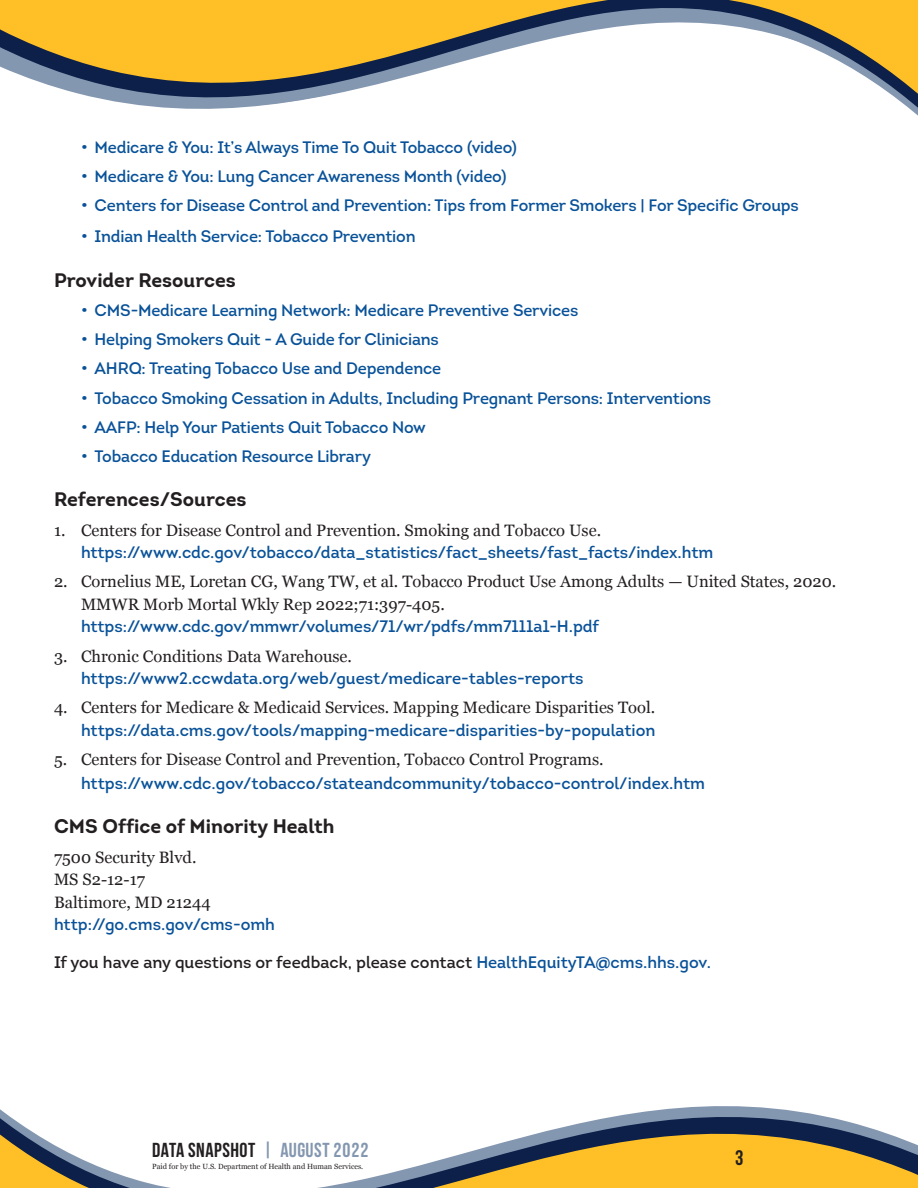
<style>
.page{position:relative;width:918px;height:1188px;background:#fff}
.page>*{position:absolute;margin:0;border:0;box-sizing:border-box;transform-origin:0 0}
.t1{font:21px "Bebas Neue";color:#231f20}
.t2{font:20.25px "Bebas Neue";letter-spacing:.02em;color:#231f20}
.t3{font:700 19.5px "Intro";color:#231f20}
.BODY{font:16.5px/22.5px "Intro";letter-spacing:-.01em;color:#095299}
.BODY-2{font:16.5px/22.5px "Georgia";color:#231f20}
.NUMBER_LIST{font:16.5px "Intro";color:#231f20}
.t4{font:7.5px "Georgia";color:#231f20}
.s1{font-family:"Georgia";color:#231f20}
.s2{font-family:"Intro";color:#095299}
.s3{color:#095299}
.s4{color:#06539a}
.s5{color:#8497b0}
</style>
<div class="page">
<svg style="left:0;top:1106px;width:918px;height:82px"></svg>
<svg style="left:0;top:0;width:918px;height:116px"></svg>
<p class="BODY" style="left:81px;top:136px;width:437px">• Medicare &amp; You: It’s Always Time To Quit Tobacco (video)</p>
<p class="BODY" style="left:81px;top:165px;width:427px">• Medicare &amp; You: Lung Cancer Awareness Month (video)</p>
<p class="BODY" style="left:81px;top:194px;width:719px">• Centers for Disease Control and Prevention: Tips from Former Smokers | For Specific Groups</p>
<p class="BODY" style="left:81px;top:225px;width:336px">• Indian Health Service: Tobacco Prevention</p>
<h2 class="t3" style="left:54px;top:267px;width:183px">Provider Resources</h2>
<p class="BODY" style="left:81px;top:299px;width:499px">• CMS-Medicare Learning Network: Medicare Preventive Services</p>
<p class="BODY" style="left:81px;top:328px;width:359px">• Helping Smokers Quit - A Guide for Clinicians</p>
<p class="BODY" style="left:81px;top:357px;width:362px">• AHRQ: Treating Tobacco Use and Dependence</p>
<p class="BODY" style="left:81px;top:387px;width:632px">• Tobacco Smoking Cessation in Adults, Including Pregnant Persons: Interventions</p>
<p class="BODY" style="left:81px;top:416px;width:346px">• AAFP: Help Your Patients Quit Tobacco Now</p>
<p class="BODY" style="left:81px;top:445px;width:292px">• Tobacco Education Resource Library</p>
<h2 class="t3" style="left:54px;top:487px;width:194px">References/Sources</h2>
<p class="BODY" style="left:81px;top:519px;width:634px;text-indent:-27px"><span class="s1">1. Centers for Disease Control and Prevention. Smoking and Tobacco Use. </span>https://www.cdc.gov/tobacco/data_statistics/fact_sheets/fast_facts/index.htm</p>
<p class="BODY-2" style="left:81px;top:570px;width:757px;text-indent:-27px">2. Cornelius ME, Loretan CG, Wang TW, et al. Tobacco Product Use Among Adults — United States, 2020.<br>MMWR Morb Mortal Wkly Rep 2022;71:397-405. <span class="s2">https://www.cdc.gov/mmwr/volumes/71/wr/pdfs/mm7111a1-H.pdf</span></p>
<p class="BODY" style="left:81px;top:645px;width:504px;text-indent:-27px"><span class="s1">3. Chronic Conditions Data Warehouse. </span>https://www2.ccwdata.org/web/guest/medicare-tables-reports</p>
<p class="BODY-2" style="left:54px;top:696px;width:603px;text-align:right">4. Centers for Medicare &amp; Medicaid Services. Mapping Medicare Disparities Tool. <span class="s2">https://data.cms.gov/tools/mapping-medicare-disparities-by-population</span></p>
<p class="BODY" style="left:81px;top:747px;width:626px;line-height:24px;text-indent:-27px"><span class="s1">5. Centers for Disease Control and Prevention, Tobacco Control Programs. </span>https://www.cdc.gov/tobacco/stateandcommunity/tobacco-control/index.htm</p>
<h2 class="t3" style="left:54px;top:814px;width:282px">CMS Office of Minority Health</h2>
<p class="BODY-2" style="left:54px;top:845px;width:144px">7500 Security Blvd.</p>
<p class="BODY-2" style="left:54px;top:867px;width:93px">MS S2-12-17</p>
<p class="BODY-2" style="left:54px;top:890px;width:158px">Baltimore, MD 21244</p>
<p class="BODY" style="left:54px;top:913px;width:223px">http://go.cms.gov/cms-omh</p>
<p class="NUMBER_LIST" style="left:54px;top:951px;width:659px">If you have any questions or feedback, please contact <span class="s3">HealthEquityTA@cms.hhs.gov</span><span class="s4">.</span></p>
<p class="t2" style="left:152px;top:1139px;width:218px">DATA SNAPSHOT <span class="s5">| AUGUST 2022</span></p>
<p class="t4" style="left:152px;top:1161px;width:213px">Paid for by the U.S. Department of Health and Human Services.</p>
<p class="t1" style="left:735px;top:1146px;width:10px">3</p>
</div>
